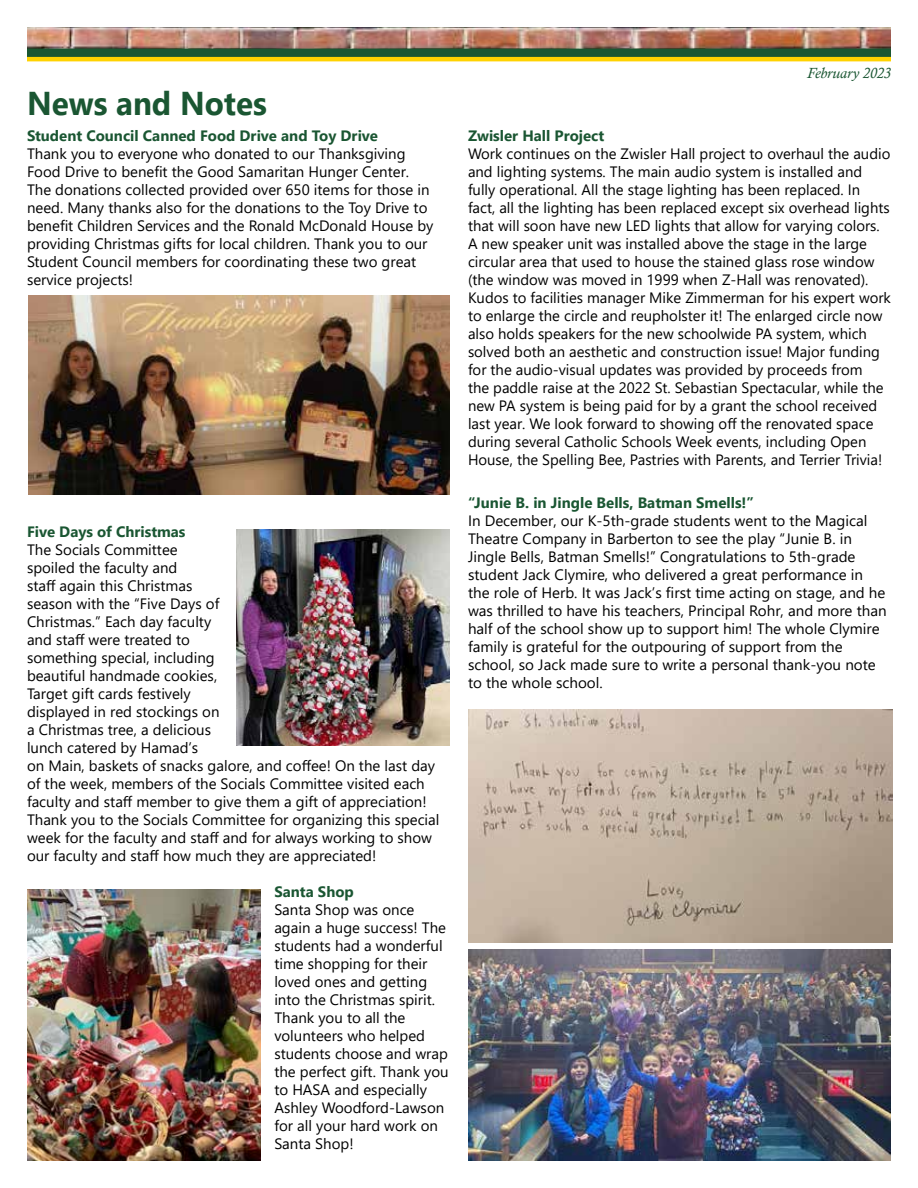
<style>
.page{position:relative;width:918px;height:1188px;background:#fff}
.page>*{position:absolute;margin:0;border:0;box-sizing:border-box;transform-origin:0 0}
.t1{font:700 33px "Segoe UI";color:#1a5632;scale:.95 1}
.t2{font:15px/18px "Segoe UI";color:#000}
.t3{font:700 15px "Segoe UI";color:#1a5632}
.t4{font:italic 15px "Calisto";color:#1a5632}
</style>
<div class="page">
<img style="left:27px;top:27px;width:864px;height:22px">
<div style="left:27px;top:49px;width:864px;height:9px;background:#1a5632"></div>
<hr style="left:27px;top:57px;width:864px;height:4px;background:#ffd200">
<img style="left:27px;top:890px;width:234px;height:271px">
<img style="left:237px;top:529px;width:213px;height:216px">
<img style="left:29px;top:296px;width:421px;height:199px">
<img style="left:468px;top:709px;width:425px;height:233px">
<img style="left:468px;top:949px;width:423px;height:212px">
<h1 class="t1" style="left:27px;top:72px;width:254px">News and Notes</h1>
<p class="t3" style="left:27px;top:122px;width:353px">Student Council Canned Food Drive and Toy Drive</p>
<p class="t2" style="left:27px;top:144px;width:408px">Thank you to everyone who donated to our Thanksgiving Food Drive to benefit the Good Samaritan Hunger Center.<br>The donations collected provided over 650 items for those in need. Many thanks also for the donations to the Toy Drive to benefit Children Services and the Ronald McDonald House by providing Christmas gifts for local children. Thank you to our Student Council members for coordinating these two great service projects!</p>
<p class="t3" style="left:27px;top:518px;width:160px">Five Days of Christmas</p>
<p class="t2" style="left:27px;top:540px;width:414px">The Socials Committee<br>spoiled the faculty and<br>staff again this Christmas<br>season with the “Five Days of<br>Christmas.” Each day faculty<br>and staff were treated to<br>something special, including<br>beautiful handmade cookies,<br>Target gift cards festively<br>displayed in red stockings on<br>a Christmas tree, a delicious<br>lunch catered by Hamad’s<br>on Main, baskets of snacks galore, and coffee! On the last day of the week, members of the Socials Committee visited each faculty and staff member to give them a gift of appreciation!<br>Thank you to the Socials Committee for organizing this special week for the faculty and staff and for always working to show our faculty and staff how much they are appreciated!</p>
<p class="t3" style="left:274px;top:878px;width:81px">Santa Shop</p>
<p class="t2" style="left:274px;top:900px;width:176px">Santa Shop was once again a huge success! The students had a wonderful time shopping for their loved ones and getting into the Christmas spirit.<br>Thank you to all the volunteers who helped students choose and wrap the perfect gift. Thank you to HASA and especially<br>Ashley Woodford-Lawson for all your hard work on<br>Santa Shop!</p>
<p class="t4" style="left:807px;top:64px;width:85px">February 2023</p>
<p class="t3" style="left:468px;top:122px;width:138px">Zwisler Hall Project</p>
<p class="t2" style="left:468px;top:144px;width:424px">Work continues on the Zwisler Hall project to overhaul the audio and lighting systems. The main audio system is installed and fully operational. All the stage lighting has been replaced. In fact, all the lighting has been replaced except six overhead lights that will soon have new LED lights that allow for varying colors.<br>A new speaker unit was installed above the stage in the large circular area that used to house the stained glass rose window (the window was moved in 1999 when Z-Hall was renovated).<br>Kudos to facilities manager Mike Zimmerman for his expert work to enlarge the circle and reupholster it! The enlarged circle now also holds speakers for the new schoolwide PA system, which solved both an aesthetic and construction issue! Major funding for the audio-visual updates was provided by proceeds from<br>the paddle raise at the 2022 St. Sebastian Spectacular, while the new PA system is being paid for by a grant the school received last year. We look forward to showing off the renovated space during several Catholic Schools Week events, including Open House, the Spelling Bee, Pastries with Parents, and Terrier Trivia!</p>
<p class="t3" style="left:468px;top:488px;width:287px">“Junie B. in Jingle Bells, Batman Smells!”</p>
<p class="t2" style="left:468px;top:510px;width:420px">In December, our K-5th-grade students went to the Magical Theatre Company in Barberton to see the play “Junie B. in Jingle Bells, Batman Smells!” Congratulations to 5th-grade student Jack Clymire, who delivered a great performance in the role of Herb. It was Jack’s first time acting on stage, and he was thrilled to have his teachers, Principal Rohr, and more than half of the school show up to support him! The whole Clymire family is grateful for the outpouring of support from the school, so Jack made sure to write a personal thank-you note to the whole school.</p>
</div>
